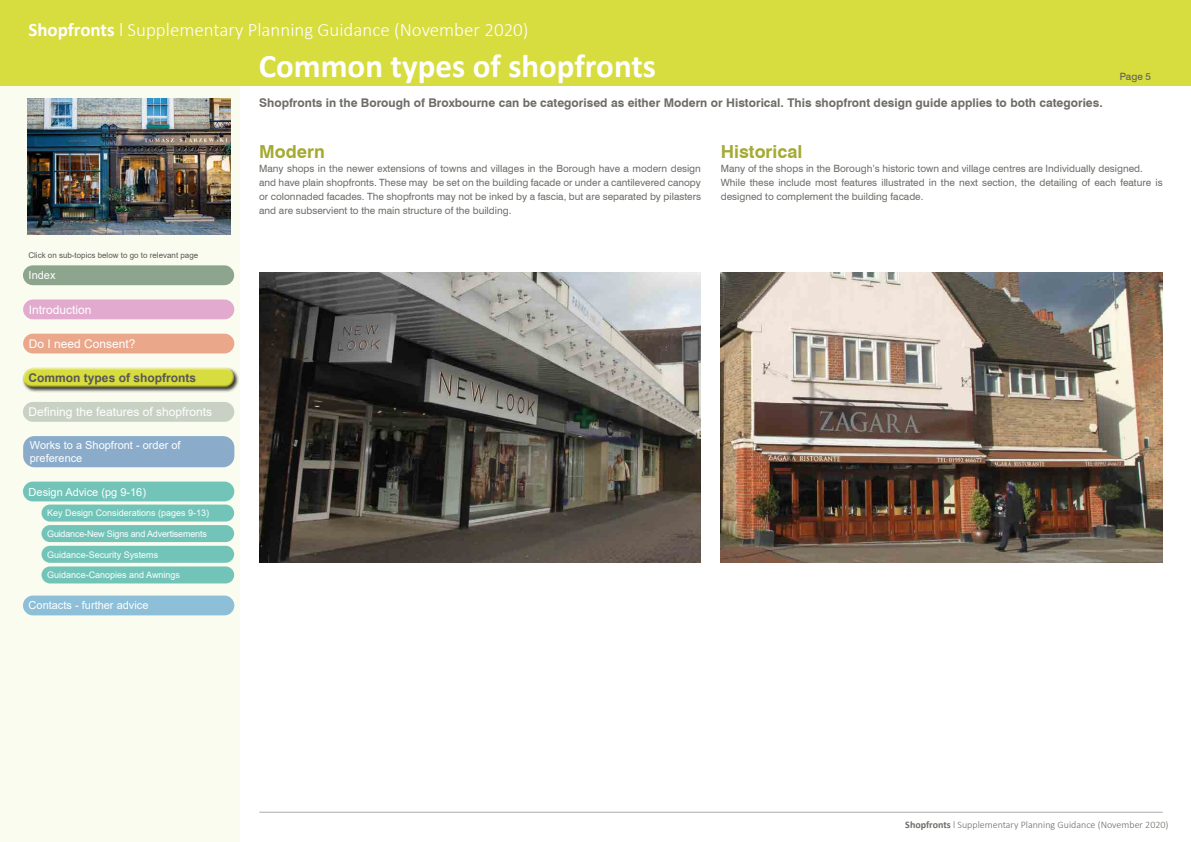
<style>
.page{position:relative;width:1191px;height:842px;background:#fff}
.page>*{position:absolute;margin:0;border:0;box-sizing:border-box;transform-origin:0 0}
.t1{font:700 33px "Calibri";color:#fff}
.t2{font:300 19px "Calibri";color:#fff}
.t3{font:700 18px "Swiss 721 BT";color:#a5aa33}
.t4{font:700 12px "Swiss 721 BT";color:#6f6c66}
.t5{font:12px "Arial";color:#fff}
.t6{font:700 12px "Arial";color:#575756}
.t7{font:11px/13px "Arial";color:#fff}
.t8{font:10px/14px "Swiss 721 BT";color:#6f6c66;text-align:justify}
.t9{font:300 10px "Calibri";color:#6f6c66}
.t10{font:10px "Swiss 721 BT";color:#5c5c5b}
.t11{font:9px "Arial";color:#fff}
.t12{font:9px "Arial";letter-spacing:-.02em;color:#fff}
.t13{font:8px "Arial";color:#575756}
.s1{font-weight:700}
</style>
<div class="page">
<div style="left:0;top:0;width:239px;height:842px;background:#fbfcf0"></div>
<div style="left:0;top:0;width:1190px;height:85px;background:#d7dc3f"></div>
<div style="left:23px;top:265px;width:211px;height:20px;background:#8da58c;border-radius:10px"></div>
<div style="left:23px;top:595px;width:211px;height:20px;background:#8ebfd9;border-radius:10px"></div>
<div style="left:23px;top:334px;width:211px;height:19px;background:#eaa78a;border-radius:10px"></div>
<div style="left:23px;top:299px;width:211px;height:20px;background:#e1aace;border-radius:10px"></div>
<div style="left:23px;top:436px;width:211px;height:31px;background:#8aabca;border-radius:11px"></div>
<div style="left:22px;top:367px;width:217px;height:26px;background:#000;opacity:.75"></div>
<div style="left:20px;top:365px;width:215px;height:19px;background:#fff;opacity:.75"></div>
<div style="left:22px;top:371px;width:215px;height:20px;background:#000;opacity:.5"></div>
<div style="left:23px;top:402px;width:211px;height:20px;background:#c9d1c4;border-radius:10px"></div>
<div style="left:23px;top:482px;width:211px;height:19px;background:#73c4b8;border-radius:10px"></div>
<div style="left:42px;top:505px;width:192px;height:17px;background:#73c4b8;border-radius:9px"></div>
<div style="left:42px;top:525px;width:192px;height:17px;background:#73c4b8;border-radius:9px"></div>
<div style="left:42px;top:546px;width:192px;height:17px;background:#73c4b8;border-radius:9px"></div>
<div style="left:42px;top:566px;width:192px;height:17px;background:#73c4b8;border-radius:9px"></div>
<img style="left:28px;top:98px;width:202px;height:137px">
<hr style="left:259px;top:812px;width:903px;height:1px;background:#6f6c66">
<img style="left:259px;top:273px;width:442px;height:290px">
<img style="left:721px;top:273px;width:441px;height:290px">
<h2 class="t2" style="left:28px;top:17px;width:502px"><span class="s1">Shopfronts</span> l Supplementary Planning Guidance (November 2020)</h2>
<h1 class="t1" style="left:259px;top:43px;width:399px">Common types of shopfronts</h1>
<p class="t10" style="left:1120px;top:70px;width:33px">Page 5</p>
<p class="t13" style="left:28px;top:250px;width:171px">Click on sub-topics below to go to relevant page</p>
<p class="t7" style="left:29px;top:269px;width:28px">Index</p>
<p class="t5" style="left:29px;top:301px;width:64px">Introduction</p>
<p class="t5" style="left:29px;top:335px;width:108px">Do I need Consent?</p>
<p class="t6" style="left:29px;top:369px;width:169px">Common types of shopfronts</p>
<p class="t5" style="left:29px;top:404px;width:185px">Defining the features of shopfronts</p>
<p class="t7" style="left:30px;top:439px;width:152px">Works to a Shopfront - order of preference</p>
<p class="t7" style="left:29px;top:485px;width:119px">Design Advice (pg 9-16)</p>
<p class="t11" style="left:47px;top:507px;width:164px">Key Design Considerations (pages 9-13)</p>
<p class="t12" style="left:47px;top:527px;width:161px">Guidance-New Signs and Advertisements</p>
<p class="t11" style="left:47px;top:548px;width:113px">Guidance-Security Systems</p>
<p class="t11" style="left:47px;top:569px;width:134px">Guidance-Canopies and Awnings</p>
<p class="t7" style="left:29px;top:599px;width:121px">Contacts - further advice</p>
<p class="t4" style="left:259px;top:95px;width:845px">Shopfronts in the Borough of Broxbourne can be categorised as either Modern or Historical. This shopfront design guide applies to both categories.</p>
<h3 class="t3" style="left:259px;top:141px;width:67px">Modern</h3>
<p class="t8" style="left:259px;top:162px;width:443px">Many shops in the newer extensions of towns and villages in the Borough have a modern design and have plain shopfronts. These may be set on the building facade or under a cantilevered canopy or colonnaded facades. The shopfronts may not be inked by a fascia, but are separated by pilasters and are subservient to the main structure of the building.</p>
<h3 class="t3" style="left:721px;top:141px;width:83px">Historical</h3>
<p class="t8" style="left:721px;top:162px;width:443px;text-align:left">Many of the shops in the Borough’s historic town and village centres are Individually designed.<br>While these include most features illustrated in the next section, the detailing of each feature is designed to complement the building facade.</p>
<p class="t9" style="left:905px;top:819px;width:265px"><span class="s1">Shopfronts</span> l Supplementary Planning Guidance (November 2020)</p>
</div>
